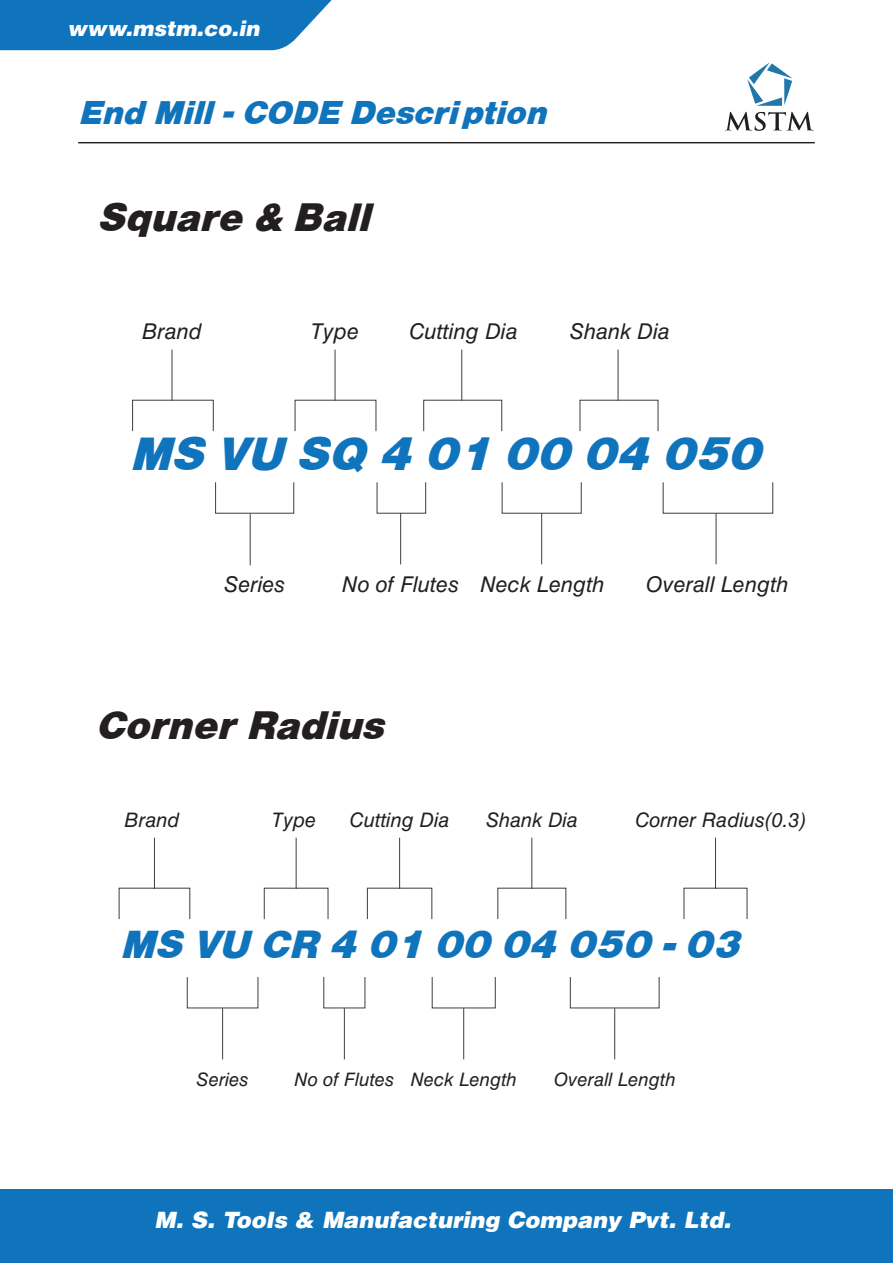
<style>
.page{position:relative;width:893px;height:1263px;background:#fff}
.page>*{position:absolute;margin:0;border:0;box-sizing:border-box;transform-origin:0 0}
.t1{font:48.6px "Helvetica Obl He";color:#1074bc}
.t2{font:41.25px "Helvetica Obl He";color:#231f20}
.t3{font:40.8px "Helvetica Obl He";color:#1074bc}
.t4{font:34.35px "Helvetica Obl He";color:#1074bc}
.t5{font:italic 900 22.5px "Helvetica";color:#fff}
.t6{font:21.75px "Helvetica Cyr Inclined";color:#231f20}
.t7{font:italic 900 21px "Helvetica";color:#fff}
.t8{font:19.95px "Helvetica Cyr Inclined";color:#231f20}
.t9{font:18.6px "Helvetica Cyr Inclined";color:#231f20}
</style>
<div class="page">
<hr style="left:78px;top:142px;width:737px;height:1px;background:#231f20">
<svg style="left:747px;top:62px;width:45px;height:44px"></svg>
<svg style="left:725px;top:112px;width:89px;height:19px"></svg>
<hr style="left:222px;top:1008px;width:1px;height:51px;background:#3e3e3f">
<div style="left:432px;top:977px;width:64px;height:31px;border:1px solid #3e3e3f"></div>
<hr style="left:154px;top:838px;width:1px;height:51px;background:#3e3e3f">
<hr style="left:399px;top:838px;width:1px;height:51px;background:#3e3e3f">
<hr style="left:531px;top:838px;width:1px;height:51px;background:#3e3e3f">
<hr style="left:715px;top:838px;width:1px;height:51px;background:#3e3e3f">
<hr style="left:296px;top:838px;width:1px;height:51px;background:#3e3e3f">
<hr style="left:344px;top:1008px;width:1px;height:51px;background:#3e3e3f">
<hr style="left:463px;top:1008px;width:1px;height:51px;background:#3e3e3f">
<hr style="left:614px;top:1008px;width:1px;height:51px;background:#3e3e3f">
<div style="left:132px;top:400px;width:82px;height:31px;border:1px solid #3e3e3f"></div>
<div style="left:502px;top:482px;width:80px;height:32px;border:1px solid #3e3e3f"></div>
<div style="left:663px;top:482px;width:110px;height:32px;border:1px solid #3e3e3f"></div>
<div style="left:295px;top:400px;width:81px;height:31px;border:1px solid #3e3e3f"></div>
<div style="left:423px;top:400px;width:79px;height:31px;border:1px solid #3e3e3f"></div>
<div style="left:580px;top:400px;width:78px;height:31px;border:1px solid #3e3e3f"></div>
<hr style="left:172px;top:350px;width:1px;height:51px;background:#3e3e3f">
<hr style="left:461px;top:350px;width:1px;height:51px;background:#3e3e3f">
<hr style="left:618px;top:350px;width:1px;height:51px;background:#3e3e3f">
<hr style="left:335px;top:350px;width:1px;height:51px;background:#3e3e3f">
<hr style="left:541px;top:513px;width:1px;height:51px;background:#3e3e3f">
<hr style="left:400px;top:513px;width:1px;height:51px;background:#3e3e3f">
<hr style="left:716px;top:513px;width:1px;height:51px;background:#3e3e3f">
<div style="left:215px;top:482px;width:79px;height:32px;border:1px solid #3e3e3f"></div>
<hr style="left:250px;top:514px;width:1px;height:51px;background:#3e3e3f">
<div style="left:0;top:1189px;width:893px;height:74px;background:#1074bc"></div>
<svg style="left:0;top:0;width:332px;height:50px;background:#207dc0"></svg>
<p class="t7" style="left:67px;top:15px;width:194px">www.mstm.co.in</p>
<h3 class="t4" style="left:78px;top:99px;width:469px">End Mill - CODE Description</h3>
<h2 class="t2" style="left:97px;top:200px;width:273px">Square &amp; Ball</h2>
<p class="t6" style="left:142px;top:319px;width:62px">Brand</p>
<p class="t6" style="left:311px;top:319px;width:50px">Type</p>
<p class="t6" style="left:409px;top:319px;width:110px">Cutting Dia</p>
<p class="t6" style="left:570px;top:319px;width:102px">Shank Dia</p>
<h1 class="t1" style="left:130px;top:434px;width:632px">MS VU SQ 4 01 00 04 050</h1>
<p class="t6" style="left:224px;top:572px;width:63px">Series</p>
<p class="t6" style="left:342px;top:572px;width:264px">No of Flutes Neck Length</p>
<p class="t6" style="left:646px;top:572px;width:144px">Overall Length</p>
<h2 class="t2" style="left:95px;top:708px;width:290px">Corner Radius</h2>
<p class="t8" style="left:124px;top:809px;width:57px">Brand</p>
<p class="t8" style="left:272px;top:809px;width:46px">Type</p>
<p class="t8" style="left:350px;top:809px;width:102px">Cutting Dia</p>
<p class="t8" style="left:486px;top:809px;width:94px">Shank Dia</p>
<p class="t8" style="left:635px;top:809px;width:173px">Corner Radius(0.3)</p>
<h3 class="t3" style="left:120px;top:928px;width:621px">MS VU CR 4 01 00 04 050 - 03</h3>
<p class="t9" style="left:196px;top:1069px;width:54px">Series</p>
<p class="t9" style="left:294px;top:1069px;width:224px">No of Flutes Neck Length</p>
<p class="t9" style="left:554px;top:1069px;width:123px">Overall Length</p>
<p class="t5" style="left:155px;top:1205px;width:578px">M. S. Tools &amp; Manufacturing Company Pvt. Ltd.</p>
</div>
